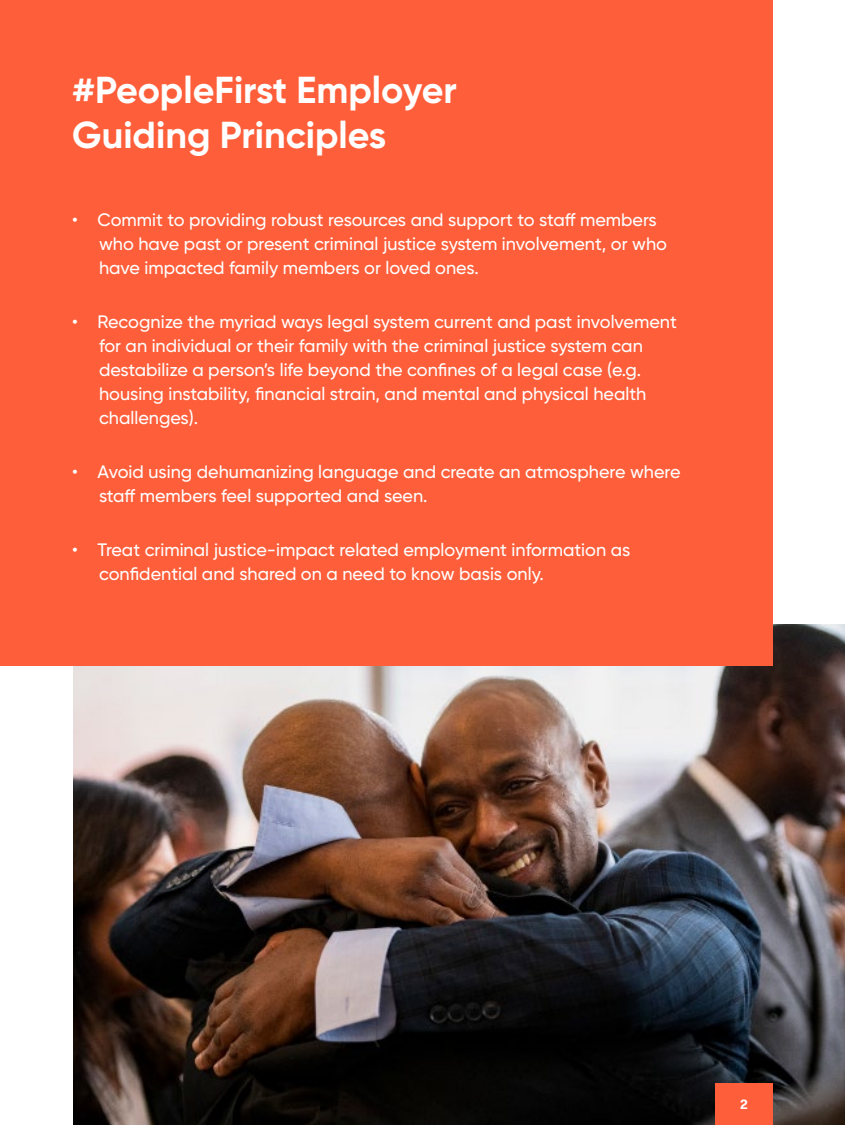
<style>
.page{position:relative;width:845px;height:1125px;background:#fff}
.page>*{position:absolute;margin:0;border:0;box-sizing:border-box;transform-origin:0 0}
.t1{font:700 37.5px/45px "Gilroy";color:#fff}
.t2{font:500 18px/24px "Gilroy";color:#fff}
.t3{font:700 13.65px "Fakt";color:#fff}
</style>
<div class="page">
<img style="left:73px;top:625px;width:771px;height:500px">
<div style="left:0;top:0;width:772px;height:666px;background:#fe5f3a"></div>
<div style="left:715px;top:1083px;width:57px;height:42px;background:#fe5f3a"></div>
<h1 class="t1" style="left:72px;top:68px;width:386px">#PeopleFirst Employer<br>Guiding Principles</h1>
<p class="t2" style="left:99px;top:207px;width:569px;text-indent:-27px">• Commit to providing robust resources and support to staff members who have past or present criminal justice system involvement, or who have impacted family members or loved ones.</p>
<p class="t2" style="left:99px;top:309px;width:579px;text-indent:-27px">• Recognize the myriad ways legal system current and past involvement for an individual or their family with the criminal justice system can destabilize a person’s life beyond the confines of a legal case (e.g. housing instability, financial strain, and mental and physical health challenges).</p>
<p class="t2" style="left:99px;top:459px;width:583px;text-indent:-27px">• Avoid using dehumanizing language and create an atmosphere where staff members feel supported and seen.</p>
<p class="t2" style="left:99px;top:537px;width:532px;text-indent:-27px">• Treat criminal justice-impact related employment information as confidential and shared on a need to know basis only.</p>
<p class="t3" style="left:740px;top:1096px;width:9px">2</p>
</div>
